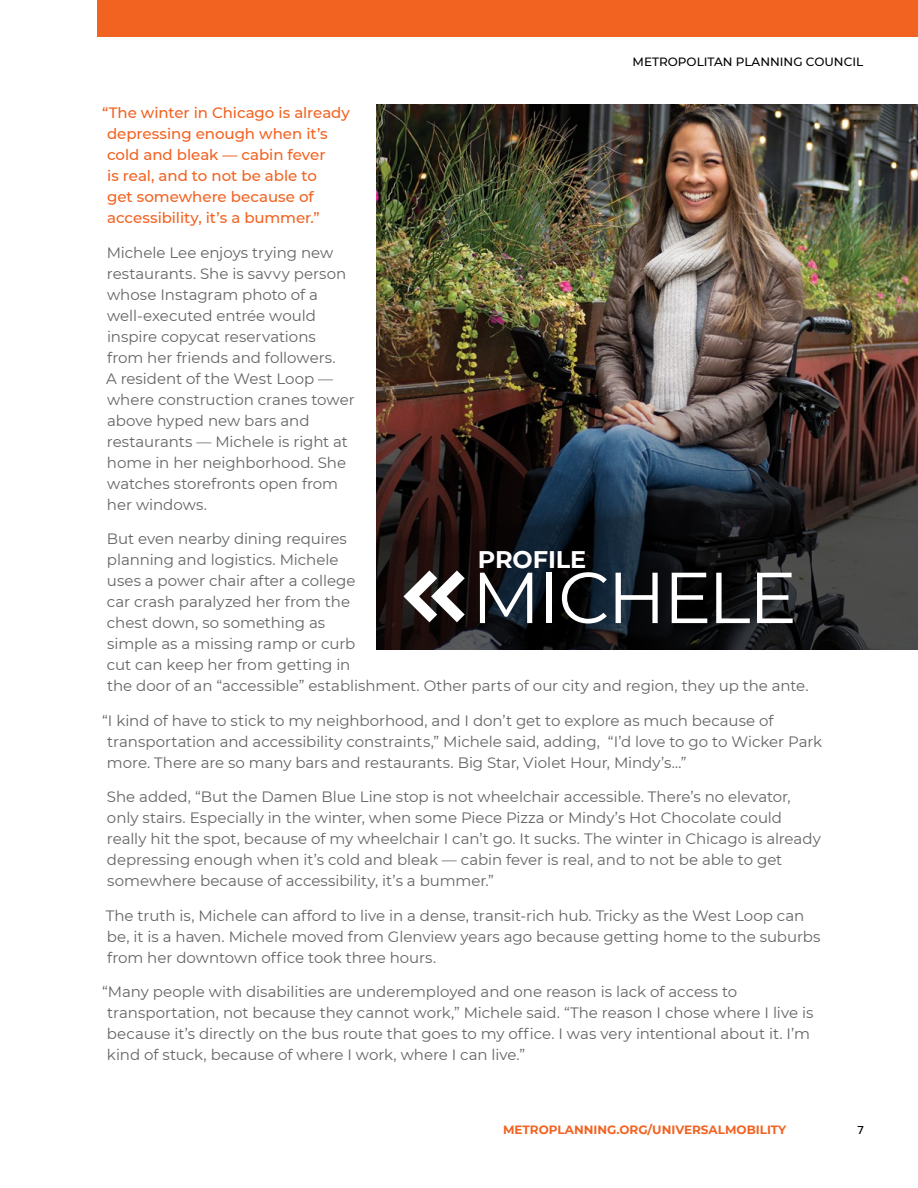
<style>
.page{position:relative;width:918px;height:1188px;background:#fff}
.page>*{position:absolute;margin:0;border:0;box-sizing:border-box;transform-origin:0 0}
.t1{font:72px "Montserrat";letter-spacing:-.035em;color:#fff}
.t2{font:700 24px "Montserrat";letter-spacing:-.005em;color:#fff}
.t3{font:15px/21px "Montserrat";letter-spacing:-.005em;color:#636466}
.t4{font:500 15px/21px "Montserrat";color:#f26322}
.t5{font:700 12px "Montserrat";color:#f26322}
.t6{font:500 12px "Montserrat";color:#000}
.t7{font:500 12px "Proxima Nova";color:#000}
</style>
<div class="page">
<img style="left:376px;top:104px;width:542px;height:546px">
<svg style="left:404px;top:571px;width:61px;height:51px"></svg>
<div style="left:97px;top:0;width:821px;height:37px;background:#f26322"></div>
<p class="t6" style="left:633px;top:53px;width:232px">METROPOLITAN PLANNING COUNCIL</p>
<p class="t4" style="left:107px;top:102px;width:244px;text-indent:-5px">“The winter in Chicago is already depressing enough when it’s cold and bleak — cabin fever<br>is real, and to not be able to<br>get somewhere because of accessibility, it’s a bummer.”</p>
<p class="t3" style="left:106px;top:241px;width:250px">Michele Lee enjoys trying new restaurants. She is savvy person whose Instagram photo of a well-executed entrée would inspire copycat reservations from her friends and followers.<br>A resident of the West Loop — where construction cranes tower above hyped new bars and restaurants — Michele is right at home in her neighborhood. She watches storefronts open from her windows.</p>
<p class="t3" style="left:107px;top:528px;width:703px">But even nearby dining requires<br>planning and logistics. Michele<br>uses a power chair after a college<br>car crash paralyzed her from the<br>chest down, so something as<br>simple as a missing ramp or curb<br>cut can keep her from getting in<br>the door of an “accessible” establishment. Other parts of our city and region, they up the ante.</p>
<p class="t3" style="left:107px;top:709px;width:717px;text-indent:-5px">“I kind of have to stick to my neighborhood, and I don’t get to explore as much because of transportation and accessibility constraints,” Michele said, adding, “I’d love to go to Wicker Park more. There are so many bars and restaurants. Big Star, Violet Hour, Mindy’s…”</p>
<p class="t3" style="left:107px;top:786px;width:715px">She added, “But the Damen Blue Line stop is not wheelchair accessible. There’s no elevator, only stairs. Especially in the winter, when some Piece Pizza or Mindy’s Hot Chocolate could really hit the spot, because of my wheelchair I can’t go. It sucks. The winter in Chicago is already depressing enough when it’s cold and bleak — cabin fever is real, and to not be able to get somewhere because of accessibility, it’s a bummer.”</p>
<p class="t3" style="left:106px;top:904px;width:716px">The truth is, Michele can afford to live in a dense, transit-rich hub. Tricky as the West Loop can be, it is a haven. Michele moved from Glenview years ago because getting home to the suburbs from her downtown office took three hours.</p>
<p class="t3" style="left:107px;top:981px;width:708px;text-indent:-5px">“Many people with disabilities are underemployed and one reason is lack of access to transportation, not because they cannot work,” Michele said. “The reason I chose where I live is because it’s directly on the bus route that goes to my office. I was very intentional about it. I’m kind of stuck, because of where I work, where I can live.”</p>
<p class="t2" style="left:478px;top:542px;width:110px">PROFILE</p>
<p class="t1" style="left:472px;top:548px;width:327px">MICHELE</p>
<p class="t5" style="left:503px;top:1121px;width:285px">METROPLANNING.ORG/UNIVERSALMOBILITY</p>
<p class="t7" style="left:858px;top:1121px;width:8px">7</p>
</div>
